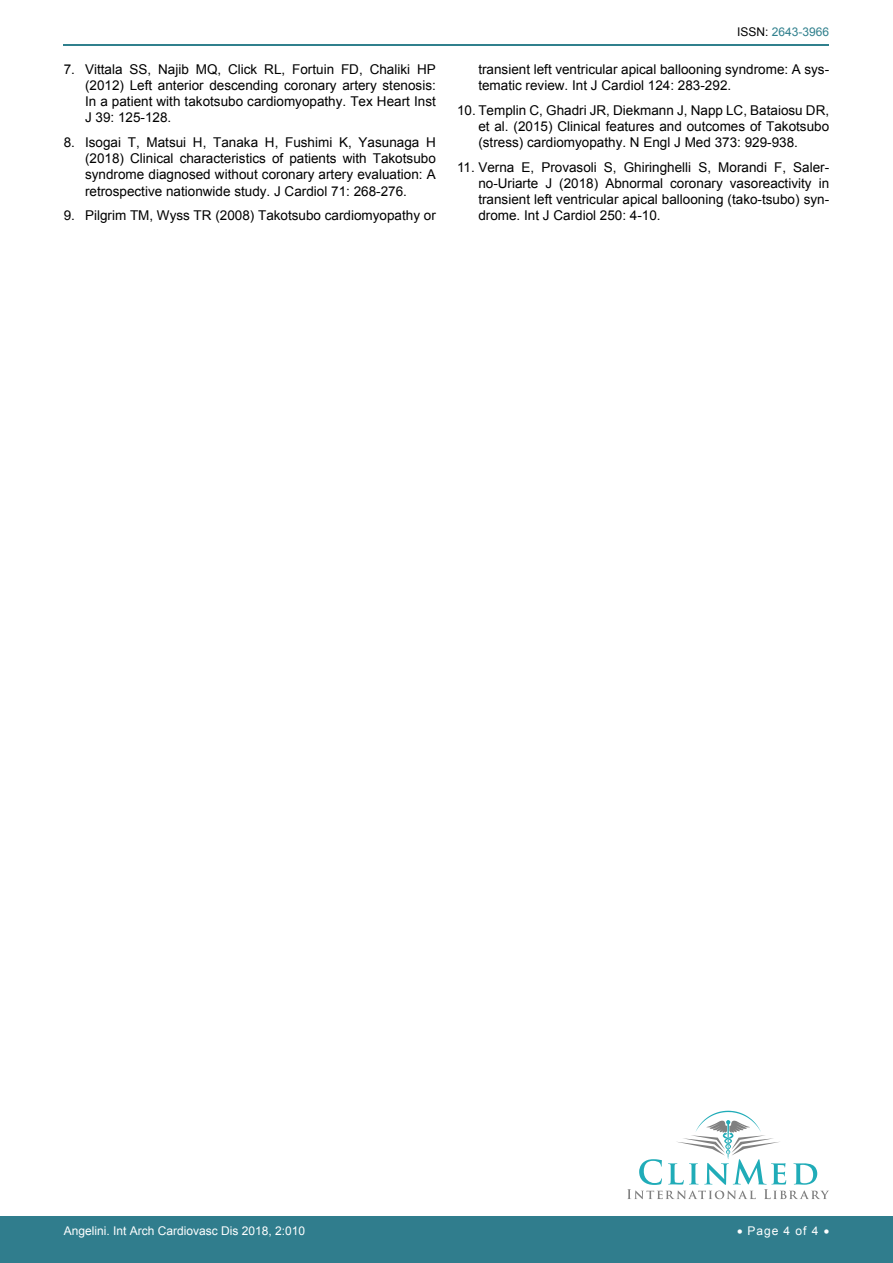
<style>
.page{position:relative;width:893px;height:1263px;background:#fff}
.page>*{position:absolute;margin:0;border:0;box-sizing:border-box;transform-origin:0 0}
.t1{font:13.5px/16.2px "Arial";color:#000;text-align:justify}
.t2{font:12px "Arial";color:#fff}
.t3{font:12px "Arial";color:#30808d}
.s1{color:#000}
</style>
<div class="page">
<hr style="left:64px;top:44px;width:765px;height:2px;background:#30808d">
<div style="left:0;top:1217px;width:893px;height:46px;background:#307d8d"></div>
<svg style="left:627px;top:1111px;width:202px;height:88px"></svg>
<p class="t1" style="left:85px;top:61px;width:352px;text-indent:-21px">7. Vittala SS, Najib MQ, Click RL, Fortuin FD, Chaliki HP (2012) Left anterior descending coronary artery stenosis:<br>In a patient with takotsubo cardiomyopathy. Tex Heart Inst J 39: 125-128.</p>
<p class="t1" style="left:85px;top:134px;width:352px;text-indent:-21px">8. Isogai T, Matsui H, Tanaka H, Fushimi K, Yasunaga H (2018) Clinical characteristics of patients with Takotsubo syndrome diagnosed without coronary artery evaluation: A retrospective nationwide study. J Cardiol 71: 268-276.</p>
<p class="t1" style="left:64px;top:208px;width:374px">9. Pilgrim TM, Wyss TR (2008) Takotsubo cardiomyopathy or</p>
<p class="t3" style="left:737px;top:24px;width:94px"><span class="s1">ISSN:</span> 2643-3966</p>
<p class="t1" style="left:478px;top:61px;width:352px">transient left ventricular apical ballooning syndrome: A sys&shy;tematic review. Int J Cardiol 124: 283-292.</p>
<p class="t1" style="left:478px;top:102px;width:352px;text-indent:-21px">10. Templin C, Ghadri JR, Diekmann J, Napp LC, Bataiosu DR, et al. (2015) Clinical features and outcomes of Takotsubo (stress) cardiomyopathy. N Engl J Med 373: 929-938.</p>
<p class="t1" style="left:478px;top:159px;width:352px;text-indent:-21px">11. Verna E, Provasoli S, Ghiringhelli S, Morandi F, Saler&shy;no-Uriarte J (2018) Abnormal coronary vasoreactivity in transient left ventricular apical ballooning (tako-tsubo) syn&shy;drome. Int J Cardiol 250: 4-10.</p>
<p class="t2" style="left:64px;top:1223px;width:243px">Angelini. Int Arch Cardiovasc Dis 2018, 2:010</p>
<p class="t2" style="left:737px;top:1223px;width:94px">• Page 4 of 4 •</p>
</div>
